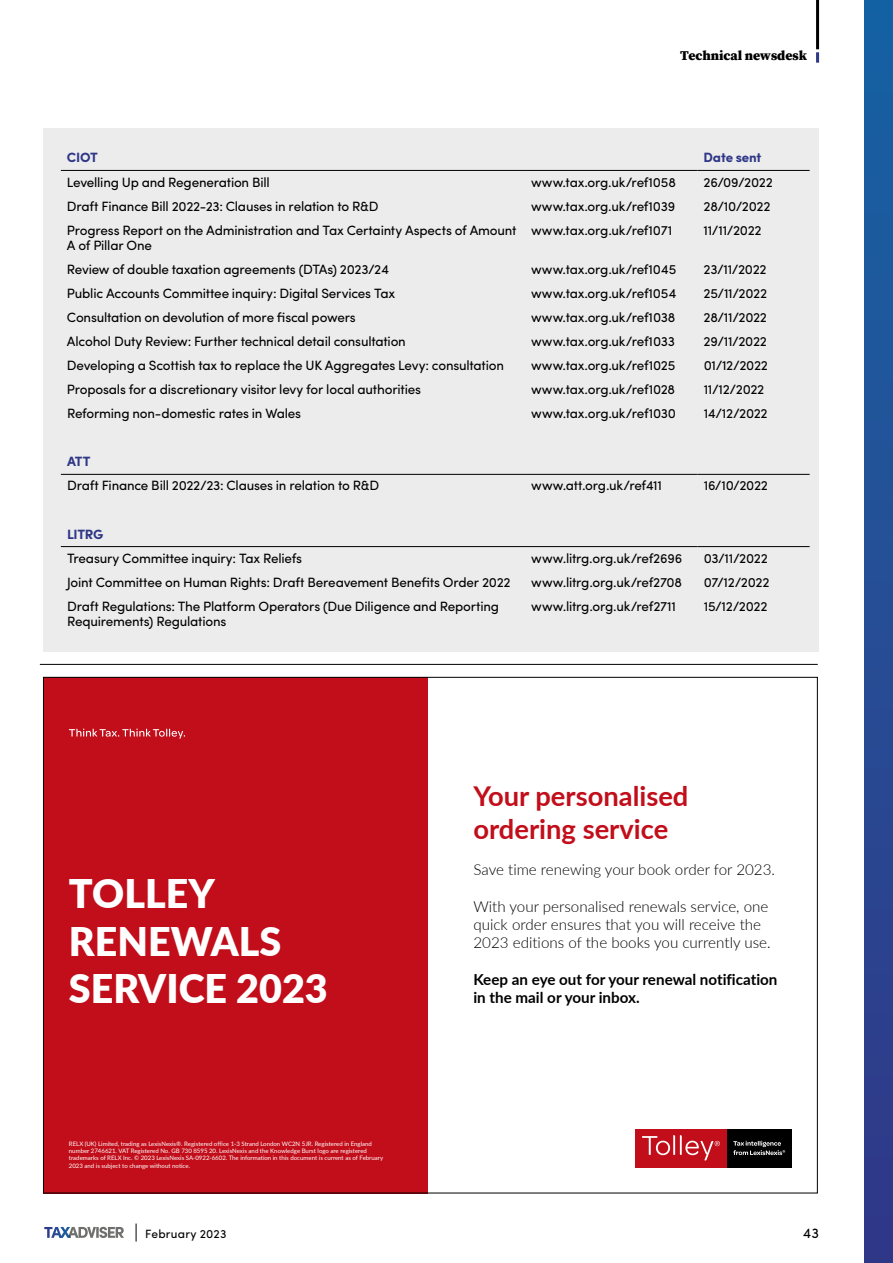
<style>
.page{position:relative;width:893px;height:1263px;background:#fff}
.page>*{position:absolute;margin:0;border:0;box-sizing:border-box;transform-origin:0 0}
.t1{font:900 39.45px/47.4px "Lato";color:#fff}
.t2{font:700 27.3px/32.8px "Lato";color:#c20e1a}
.t3{font:300 15.15px/18.1px "Lato";color:#000}
.t4{font:700 15.15px/18.1px "Lato";color:#000}
.t5{font:14.25px "Sofia Pro";color:#000}
.t6{font:13.5px/15px "Sofia Pro";letter-spacing:-.015em;color:#000}
.t7{font:700 13.5px "Sofia Pro";letter-spacing:-.015em;color:#2f3787}
.t8{font:900 13.5px "Source Serif Pro";letter-spacing:-.005em;color:#000}
.t9{font:12px "Sofia Pro";letter-spacing:.015em;color:#000}
.t10{font:6px/7.4px "Lato";color:#fff}
</style>
<div class="page">
<div style="left:864px;top:0;width:29px;height:1263px;background:linear-gradient(to bottom,#1762a3,#323887)"></div>
<div style="left:43px;top:128px;width:776px;height:524px;background:#ececec"></div>
<hr style="left:61px;top:170px;width:464px;height:1px;background:#000">
<hr style="left:525px;top:170px;width:173px;height:1px;background:#000">
<hr style="left:698px;top:170px;width:112px;height:1px;background:#000">
<hr style="left:61px;top:474px;width:464px;height:1px;background:#000">
<hr style="left:525px;top:474px;width:173px;height:1px;background:#000">
<hr style="left:698px;top:474px;width:112px;height:1px;background:#000">
<hr style="left:61px;top:546px;width:464px;height:1px;background:#000">
<hr style="left:525px;top:546px;width:173px;height:1px;background:#000">
<hr style="left:698px;top:546px;width:112px;height:1px;background:#000">
<hr style="left:40px;top:664px;width:778px;height:1px;background:#000">
<div style="left:43px;top:677px;width:385px;height:516px;background:#c20e1a"></div>
<div style="left:727px;top:1129px;width:65px;height:38px;background:#000"></div>
<svg style="left:733px;top:1141px;width:52px;height:14px"></svg>
<div style="left:635px;top:1129px;width:92px;height:38px;background:#c20e1a"></div>
<svg style="left:642px;top:1135px;width:78px;height:25px"></svg>
<svg style="left:69px;top:729px;width:116px;height:10px"></svg>
<hr style="left:816px;top:0;width:3px;height:49px;background:#000">
<svg style="left:816px;top:52px;width:3px;height:11px"></svg>
<svg style="left:136px;top:1223px;width:1px;height:18px"></svg>
<svg style="left:44px;top:1227px;width:80px;height:11px"></svg>
<p class="t8" style="left:680px;top:46px;width:128px">Technical newsdesk</p>
<p class="t7" style="left:67px;top:147px;width:33px">CIOT</p>
<p class="t7" style="left:703px;top:147px;width:60px">Date sent</p>
<p class="t6" style="left:67px;top:173px;width:204px">Levelling Up and Regeneration Bill</p>
<p class="t6" style="left:531px;top:173px;width:146px">www.tax.org.uk/ref1058</p>
<p class="t6" style="left:704px;top:173px;width:71px">26/09/2022</p>
<p class="t6" style="left:67px;top:197px;width:313px">Draft Finance Bill 2022-23: Clauses in relation to R&amp;D</p>
<p class="t6" style="left:531px;top:197px;width:146px">www.tax.org.uk/ref1039</p>
<p class="t6" style="left:704px;top:197px;width:68px">28/10/2022</p>
<p class="t6" style="left:67px;top:221px;width:451px">Progress Report on the Administration and Tax Certainty Aspects of Amount<br>A of Pillar One</p>
<p class="t6" style="left:531px;top:221px;width:143px">www.tax.org.uk/ref1071</p>
<p class="t6" style="left:704px;top:221px;width:59px">11/11/2022</p>
<p class="t6" style="left:67px;top:261px;width:324px">Review of double taxation agreements (DTAs) 2023/24</p>
<p class="t6" style="left:531px;top:261px;width:147px">www.tax.org.uk/ref1045</p>
<p class="t6" style="left:704px;top:261px;width:65px">23/11/2022</p>
<p class="t6" style="left:67px;top:285px;width:330px">Public Accounts Committee inquiry: Digital Services Tax</p>
<p class="t6" style="left:531px;top:285px;width:147px">www.tax.org.uk/ref1054</p>
<p class="t6" style="left:704px;top:285px;width:65px">25/11/2022</p>
<p class="t6" style="left:67px;top:309px;width:290px">Consultation on devolution of more fiscal powers</p>
<p class="t6" style="left:531px;top:309px;width:146px">www.tax.org.uk/ref1038</p>
<p class="t6" style="left:704px;top:309px;width:65px">28/11/2022</p>
<p class="t6" style="left:67px;top:333px;width:340px">Alcohol Duty Review: Further technical detail consultation</p>
<p class="t6" style="left:531px;top:333px;width:145px">www.tax.org.uk/ref1033</p>
<p class="t6" style="left:704px;top:333px;width:65px">29/11/2022</p>
<p class="t6" style="left:67px;top:357px;width:439px">Developing a Scottish tax to replace the UK Aggregates Levy: consultation</p>
<p class="t6" style="left:531px;top:357px;width:146px">www.tax.org.uk/ref1025</p>
<p class="t6" style="left:704px;top:357px;width:66px">01/12/2022</p>
<p class="t6" style="left:67px;top:381px;width:355px">Proposals for a discretionary visitor levy for local authorities</p>
<p class="t6" style="left:531px;top:381px;width:146px">www.tax.org.uk/ref1028</p>
<p class="t6" style="left:704px;top:381px;width:62px">11/12/2022</p>
<p class="t6" style="left:67px;top:405px;width:236px">Reforming non-domestic rates in Wales</p>
<p class="t6" style="left:531px;top:405px;width:146px">www.tax.org.uk/ref1030</p>
<p class="t6" style="left:704px;top:405px;width:66px">14/12/2022</p>
<p class="t7" style="left:67px;top:451px;width:25px">ATT</p>
<p class="t6" style="left:67px;top:477px;width:314px">Draft Finance Bill 2022/23: Clauses in relation to R&amp;D</p>
<p class="t6" style="left:531px;top:477px;width:132px">www.att.org.uk/ref411</p>
<p class="t6" style="left:704px;top:477px;width:66px">16/10/2022</p>
<p class="t7" style="left:67px;top:524px;width:38px">LITRG</p>
<p class="t6" style="left:67px;top:549px;width:237px">Treasury Committee inquiry: Tax Reliefs</p>
<p class="t6" style="left:531px;top:549px;width:153px">www.litrg.org.uk/ref2696</p>
<p class="t6" style="left:704px;top:549px;width:66px">03/11/2022</p>
<p class="t6" style="left:67px;top:574px;width:445px">Joint Committee on Human Rights: Draft Bereavement Benefits Order 2022</p>
<p class="t6" style="left:531px;top:574px;width:152px">www.litrg.org.uk/ref2708</p>
<p class="t6" style="left:704px;top:574px;width:67px">07/12/2022</p>
<p class="t6" style="left:67px;top:598px;width:433px">Draft Regulations: The Platform Operators (Due Diligence and Reporting<br>Requirements) Regulations</p>
<p class="t6" style="left:531px;top:598px;width:146px">www.litrg.org.uk/ref2711</p>
<p class="t6" style="left:704px;top:598px;width:65px">15/12/2022</p>
<h1 class="t1" style="left:69px;top:868px;width:260px">TOLLEY<br>RENEWALS<br>SERVICE 2023</h1>
<p class="t10" style="left:69px;top:1139px;width:316px">RELX (UK) Limited, trading as LexisNexis®. Registered office 1-3 Strand London WC2N 5JR. Registered in England number 2746621. VAT Registered No. GB 730 8595 20. LexisNexis and the Knowledge Burst logo are registered trademarks of RELX Inc. © 2023 LexisNexis SA-0922-6602. The information in this document is current as of February 2023 and is subject to change without notice.</p>
<h2 class="t2" style="left:473px;top:778px;width:216px">Your personalised ordering service</h2>
<p class="t3" style="left:473px;top:860px;width:303px">Save time renewing your book order for 2023.</p>
<p class="t3" style="left:473px;top:897px;width:299px">With your personalised renewals service, one quick order ensures that you will receive the<br>2023 editions of the books you currently use.</p>
<p class="t4" style="left:473px;top:969px;width:306px">Keep an eye out for your renewal notification in the mail or your inbox.</p>
<p class="t9" style="left:145px;top:1225px;width:83px">February 2023</p>
<p class="t5" style="left:803px;top:1222px;width:18px">43</p>
</div>
